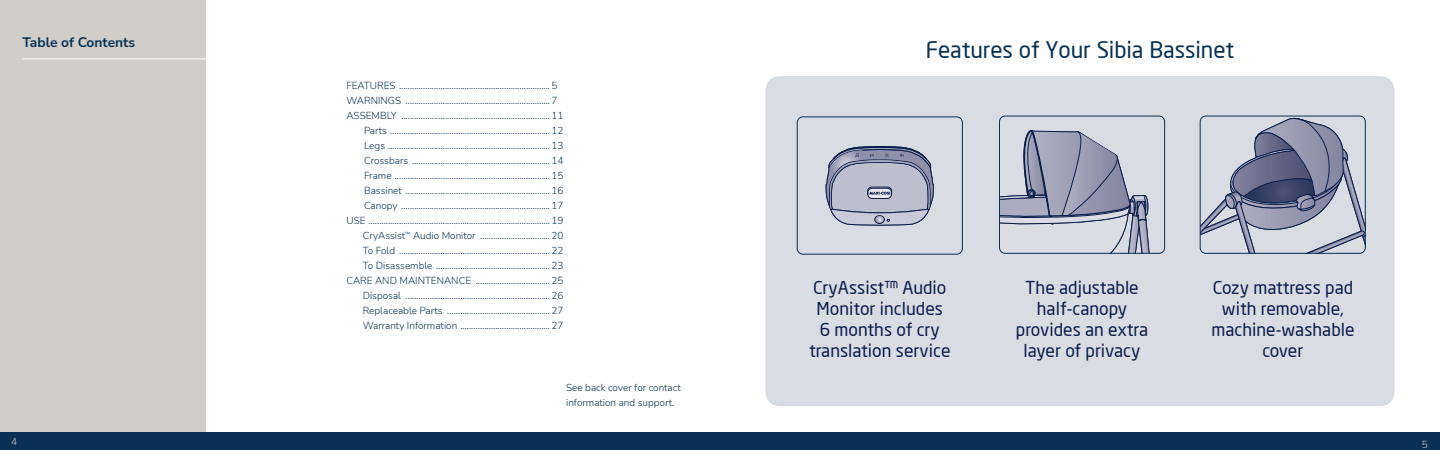
<style>
.page{position:relative;width:1440px;height:450px;background:#fff}
.page>*{position:absolute;margin:0;border:0;box-sizing:border-box;transform-origin:0 0}
.t1{font:22.5px "Neo Sans Pro";letter-spacing:-.005em;color:#083153}
.t2{font:17.5px/21px "Neo Sans Pro";color:#0b1f4c;text-align:center}
.t3{font:700 13.75px "Nunito Sans";color:#083153}
.t4{font:300 10px/15px "Nunito Sans";color:#083153}
.t5{font:300 10px "Nunito Sans";color:#d1cdc8}
</style>
<div class="page">
<div style="left:0;top:0;width:206px;height:450px;background:#d1cdc8"></div>
<div style="left:720px;top:432px;width:720px;height:18px;background:#083153"></div>
<div style="left:0;top:432px;width:720px;height:18px;background:#083153"></div>
<div style="left:765px;top:76px;width:630px;height:330px;background:#dadce3;border-radius:14px"></div>
<svg style="left:999px;top:130px;width:151px;height:123px"></svg>
<div style="left:999px;top:116px;width:166px;height:137px;border:1px solid #083153;border-radius:6px"></div>
<svg style="left:1200px;top:117px;width:165px;height:136px"></svg>
<div style="left:1200px;top:116px;width:165px;height:137px;border:1px solid #083153;border-radius:6px"></div>
<hr style="left:22px;top:59px;width:184px;height:1px;background:#fff">
<div style="left:797px;top:117px;width:166px;height:137px;border:1px solid #083153;border-radius:6px"></div>
<svg style="left:826px;top:146px;width:108px;height:79px;background:#a5a8bc"></svg>
<h3 class="t3" style="left:22px;top:33px;width:114px">Table of Contents</h3>
<p class="t4" style="left:347px;top:78px;width:212px">FEATURES .....................................................................5</p>
<p class="t4" style="left:347px;top:93px;width:212px">WARNINGS ..................................................................7</p>
<p class="t4" style="left:347px;top:108px;width:218px">ASSEMBLY ....................................................................11</p>
<p class="t4" style="left:364px;top:123px;width:201px">Parts .........................................................................12</p>
<p class="t4" style="left:364px;top:138px;width:201px">Legs ..........................................................................13</p>
<p class="t4" style="left:364px;top:153px;width:201px">Crossbars ...............................................................14</p>
<p class="t4" style="left:364px;top:168px;width:201px">Frame .......................................................................15</p>
<p class="t4" style="left:364px;top:183px;width:201px">Bassinet ..................................................................16</p>
<p class="t4" style="left:364px;top:198px;width:201px">Canopy ....................................................................17</p>
<p class="t4" style="left:347px;top:213px;width:218px">USE ...................................................................................19</p>
<p class="t4" style="left:363px;top:228px;width:202px">CryAssist<sup>™</sup> Audio Monitor ................................20</p>
<p class="t4" style="left:363px;top:243px;width:202px">To Fold .....................................................................22</p>
<p class="t4" style="left:363px;top:258px;width:202px">To Disassemble ....................................................23</p>
<p class="t4" style="left:346px;top:273px;width:218px">CARE AND MAINTENANCE ..................................25</p>
<p class="t4" style="left:363px;top:288px;width:202px">Disposal ..................................................................26</p>
<p class="t4" style="left:363px;top:303px;width:202px">Replaceable Parts ...............................................27</p>
<p class="t4" style="left:363px;top:318px;width:202px">Warranty Information .........................................27</p>
<p class="t4" style="left:566px;top:379px;width:116px">See back cover for contact information and support.</p>
<h1 class="t1" style="left:926px;top:36px;width:310px">Features of Your Sibia Bassinet</h1>
<h2 class="t2" style="left:809px;top:277px;width:143px">CryAssist™ Audio<br>Monitor includes<br>6 months of cry translation service</h2>
<h2 class="t2" style="left:1016px;top:277px;width:134px">The adjustable half-canopy provides an extra layer of privacy</h2>
<h2 class="t2" style="left:1211px;top:277px;width:145px">Cozy mattress pad with removable, machine-washable cover</h2>
<p class="t5" style="left:11px;top:435px;width:8px">4</p>
<p class="t5" style="left:1422px;top:436px;width:8px">55</p>
</div>
